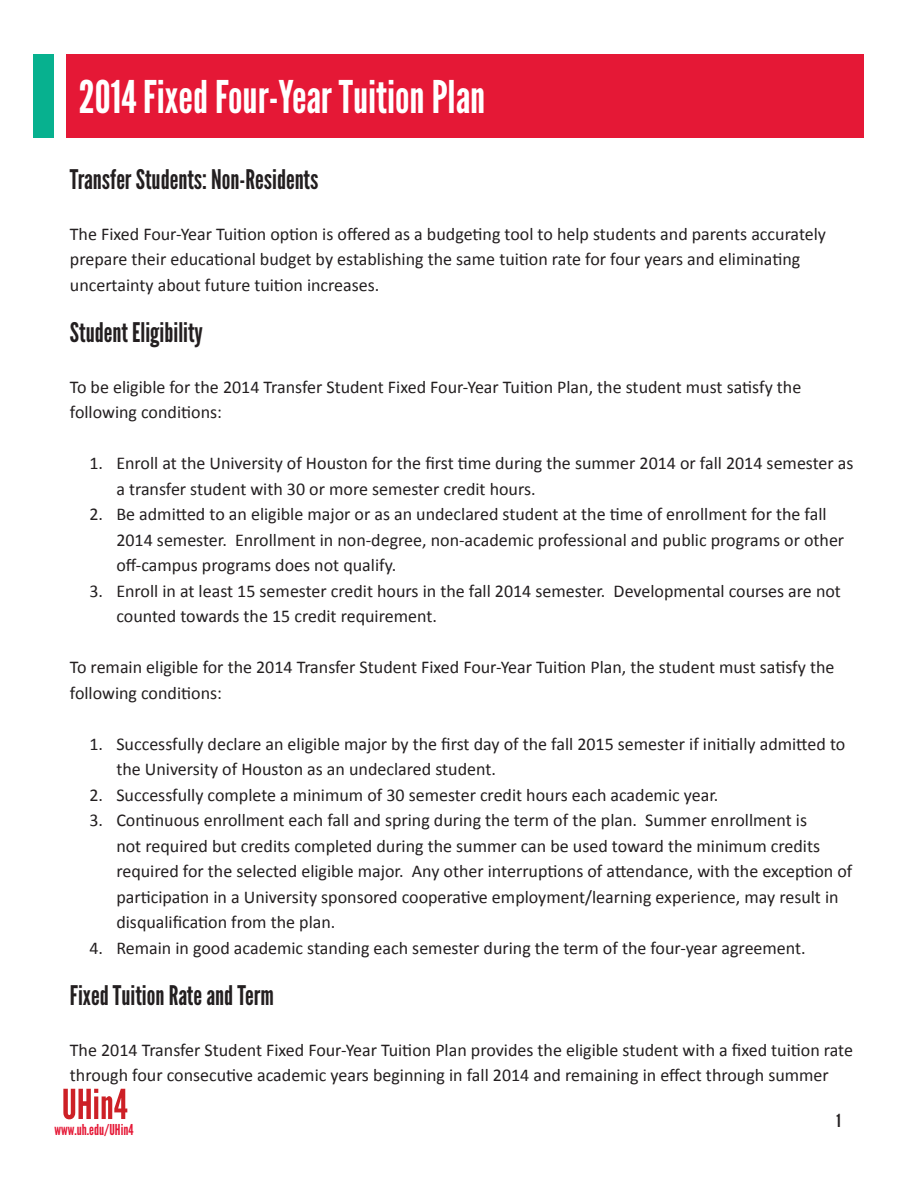
<style>
.page{position:relative;width:918px;height:1188px;background:#fff}
.page>*{position:absolute;margin:0;border:0;box-sizing:border-box;transform-origin:0 0}
.t1{font:45px "League Gothic";color:#fff}
.t2{font:27px "League Gothic";color:#231f20}
.t3{font:18px/25.5px "Calibri";color:#231f20}
.t4{font:18px "League Gothic";color:#231f20}
.t5{font:15px "League Gothic";color:#e51836}
</style>
<div class="page">
<div style="left:66px;top:54px;width:798px;height:84px;background:#e51836"></div>
<div style="left:33px;top:54px;width:21px;height:84px;background:#07b18f"></div>
<svg style="left:63px;top:1089px;width:64px;height:30px"></svg>
<h1 class="t1" style="left:79px;top:70px;width:408px">2014 Fixed Four-Year Tuition Plan</h1>
<h2 class="t2" style="left:70px;top:163px;width:250px">Transfer Students: Non-Residents</h2>
<p class="t3" style="left:70px;top:221px;width:758px">The Fixed Four-Year Tuition option is offered as a budgeting tool to help students and parents accurately prepare their educational budget by establishing the same tuition rate for four years and eliminating uncertainty about future tuition increases.</p>
<h2 class="t2" style="left:70px;top:316px;width:135px">Student Eligibility</h2>
<p class="t3" style="left:70px;top:374px;width:733px">To be eligible for the 2014 Transfer Student Fixed Four-Year Tuition Plan, the student must satisfy the following conditions:</p>
<p class="t3" style="left:116px;top:451px;width:739px;text-indent:-27px">1. Enroll at the University of Houston for the first time during the summer 2014 or fall 2014 semester as a transfer student with 30 or more semester credit hours.</p>
<p class="t3" style="left:116px;top:502px;width:729px;text-indent:-27px">2. Be admitted to an eligible major or as an undeclared student at the time of enrollment for the fall<br>2014 semester. Enrollment in non-degree, non-academic professional and public programs or other off-campus programs does not qualify.</p>
<p class="t3" style="left:116px;top:578px;width:726px;text-indent:-27px">3. Enroll in at least 15 semester credit hours in the fall 2014 semester. Developmental courses are not counted towards the 15 credit requirement.</p>
<p class="t3" style="left:70px;top:655px;width:766px">To remain eligible for the 2014 Transfer Student Fixed Four-Year Tuition Plan, the student must satisfy the following conditions:</p>
<p class="t3" style="left:116px;top:731px;width:731px;text-indent:-27px">1. Successfully declare an eligible major by the first day of the fall 2015 semester if initially admitted to the University of Houston as an undeclared student.</p>
<p class="t3" style="left:89px;top:782px;width:630px">2. Successfully complete a minimum of 30 semester credit hours each academic year.</p>
<p class="t3" style="left:116px;top:808px;width:738px;text-indent:-27px">3. Continuous enrollment each fall and spring during the term of the plan. Summer enrollment is<br>not required but credits completed during the summer can be used toward the minimum credits required for the selected eligible major. Any other interruptions of attendance, with the exception of participation in a University sponsored cooperative employment/learning experience, may result in disqualification from the plan.</p>
<p class="t3" style="left:89px;top:935px;width:718px">4. Remain in good academic standing each semester during the term of the four-year agreement.</p>
<h2 class="t2" style="left:70px;top:979px;width:206px">Fixed Tuition Rate and Term</h2>
<p class="t3" style="left:70px;top:1037px;width:785px">The 2014 Transfer Student Fixed Four-Year Tuition Plan provides the eligible student with a fixed tuition rate through four consecutive academic years beginning in fall 2014 and remaining in effect through summer</p>
<p class="t5" style="left:55px;top:1120px;width:80px">www.uh.edu/UHin4</p>
<p class="t4" style="left:836px;top:1110px;width:6px">1</p>
</div>
